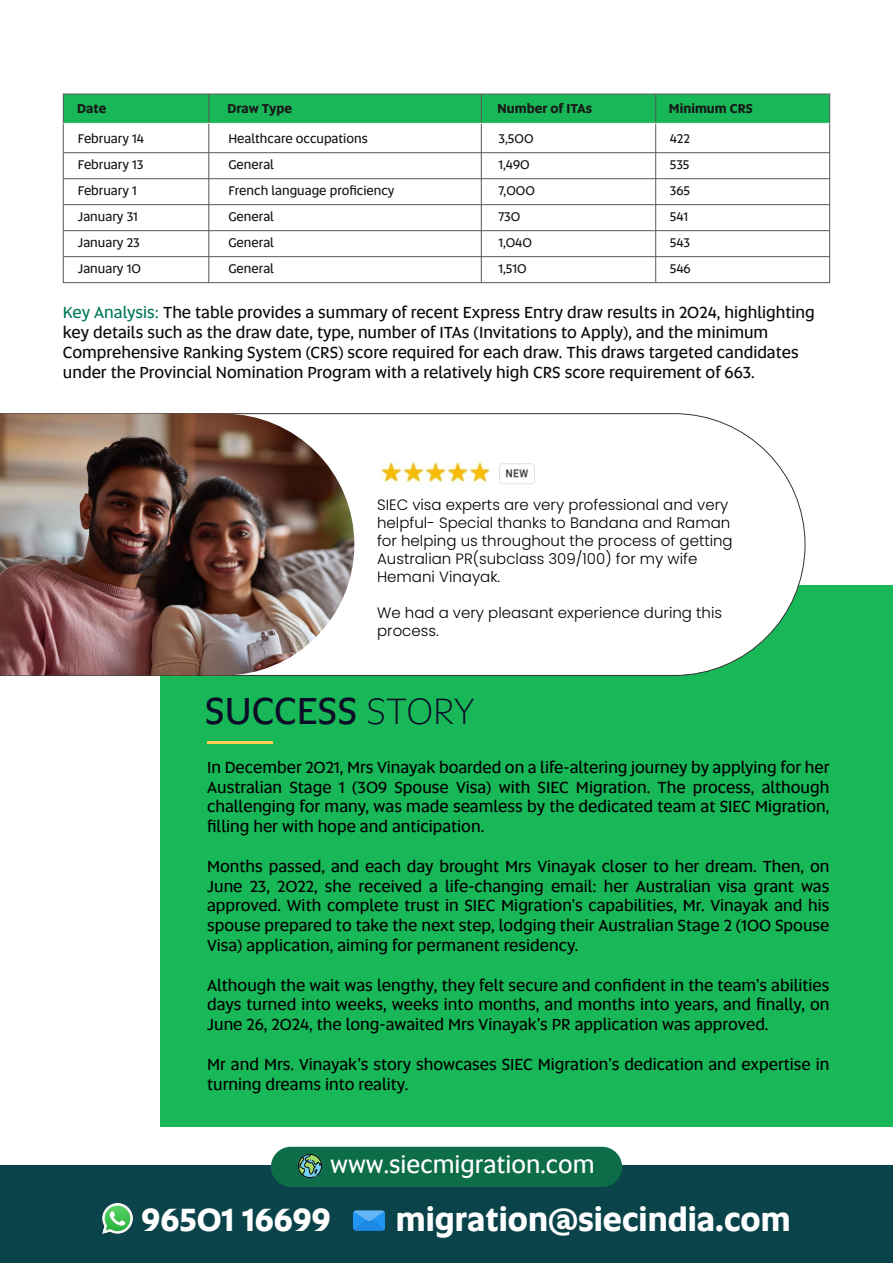
<style>
.page{position:relative;width:893px;height:1263px;background:#fff}
.page>*{position:absolute;margin:0;border:0;box-sizing:border-box;transform-origin:0 0}
.t1{font:38.7px "Altis Uni SA";color:#0d0d28}
.t2{font:700 32.55px "Altis Uni SA";color:#fff}
.t3{font:24.6px "Altis Uni SA";color:#fff}
.t4{font:16.5px/19.8px "Altis Uni SA";color:#000;text-align:justify}
.t5{font:16.5px/19.8px "Altis Uni SA";color:#0a0a0a}
.t6{font:300 15px/18px "Poppins";color:#000}
.t7{font:13.05px/26px "Altis Uni SA";color:#161616}
.t8{font:700 13.05px "Altis Uni SA";color:#191919}
.s1{color:#037759}
.s2{font-weight:300}
</style>
<div class="page">
<div style="left:0;top:1166px;width:893px;height:97px;background:#0a4349"></div>
<img style="left:354px;top:1210px;width:30px;height:21px">
<img style="left:102px;top:1204px;width:30px;height:29px">
<div style="left:271px;top:1147px;width:351px;height:40px;background:#0d6d48;border-radius:20px"></div>
<img style="left:298px;top:1155px;width:23px;height:23px">
<div style="left:63px;top:94px;width:767px;height:29px;background:#18b758"></div>
<div style="left:63px;top:94px;width:767px;height:189px;border:1px solid #595959"></div>
<hr style="left:209px;top:94px;width:1px;height:189px;background:#595959">
<hr style="left:655px;top:94px;width:1px;height:189px;background:#595959">
<hr style="left:481px;top:94px;width:1px;height:189px;background:#595959">
<hr style="left:63px;top:152px;width:767px;height:1px;background:#595959">
<hr style="left:63px;top:123px;width:767px;height:1px;background:#fff">
<hr style="left:63px;top:178px;width:767px;height:1px;background:#595959">
<hr style="left:63px;top:204px;width:767px;height:1px;background:#595959">
<hr style="left:63px;top:230px;width:767px;height:1px;background:#595959">
<hr style="left:63px;top:256px;width:767px;height:1px;background:#595959">
<div style="left:160px;top:585px;width:733px;height:542px;background:#18b758"></div>
<hr style="left:207px;top:741px;width:65px;height:3px;background:#ffce55">
<svg style="left:0;top:413px;width:806px;height:263px"></svg>
<img style="left:377px;top:459px;width:163px;height:27px">
<img style="left:0;top:414px;width:354px;height:261px">
<p class="t8" style="left:77px;top:99px;width:31px">Date</p>
<p class="t7" style="left:78px;top:125px;width:68px">February 14<br>February 13<br>February 1<br>January 31<br>January 23<br>January 10</p>
<p class="t8" style="left:228px;top:99px;width:66px">Draw Type</p>
<p class="t7" style="left:228px;top:125px;width:168px">Healthcare occupations<br>General<br>French language proficiency<br>General<br>General<br>General</p>
<p class="t8" style="left:498px;top:99px;width:96px">Number of ITAs</p>
<p class="t7" style="left:498px;top:125px;width:38px">3,500<br>1,490<br>7,000<br>730<br>1,040<br>1,510</p>
<p class="t8" style="left:669px;top:99px;width:85px">Minimum CRS</p>
<p class="t7" style="left:670px;top:125px;width:22px">422<br>535<br>365<br>541<br>543<br>546</p>
<p class="t5" style="left:63px;top:302px;width:753px"><span class="s1">Key Analysis:</span> The table provides a summary of recent Express Entry draw results in 2024, highlighting key details such as the draw date, type, number of ITAs (Invitations to Apply), and the minimum Comprehensive Ranking System (CRS) score required for each draw. This draws targeted candidates under the Provincial Nomination Program with a relatively high CRS score requirement of 663.</p>
<p class="t6" style="left:377px;top:496px;width:357px">SIEC visa experts are very professional and very helpful- Special thanks to Bandana and Raman for helping us throughout the process of getting Australian PR(subclass 309/100) for my wife Hemani Vinayak.</p>
<p class="t6" style="left:377px;top:604px;width:346px">We had a very pleasant experience during this process.</p>
<h1 class="t1" style="left:205px;top:683px;width:271px">SUCCESS <span class="s2">STORY</span></h1>
<p class="t4" style="left:207px;top:756px;width:624px">In December 2021, Mrs Vinayak boarded on a life-altering journey by applying for her Australian Stage 1 (309 Spouse Visa) with SIEC Migration. The process, although challenging for many, was made seamless by the dedicated team at SIEC Migration, filling her with hope and anticipation.</p>
<p class="t4" style="left:207px;top:855px;width:624px">Months passed, and each day brought Mrs Vinayak closer to her dream. Then, on June 23, 2022, she received a life-changing email: her Australian visa grant was approved. With complete trust in SIEC Migration's capabilities, Mr. Vinayak and his spouse prepared to take the next step, lodging their Australian Stage 2 (100 Spouse Visa) application, aiming for permanent residency.</p>
<p class="t4" style="left:207px;top:974px;width:624px">Although the wait was lengthy, they felt secure and confident in the team's abilities days turned into weeks, weeks into months, and months into years, and finally, on June 26, 2024, the long-awaited Mrs Vinayak’s PR application was approved.</p>
<p class="t4" style="left:207px;top:1053px;width:624px">Mr and Mrs. Vinayak’s story showcases SIEC Migration's dedication and expertise in turning dreams into reality.</p>
<h3 class="t3" style="left:330px;top:1146px;width:266px">www.siecmigration.com</h3>
<h2 class="t2" style="left:141px;top:1195px;width:191px">96501 16699</h2>
<h2 class="t2" style="left:396px;top:1195px;width:396px">migration@siecindia.com</h2>
</div>
